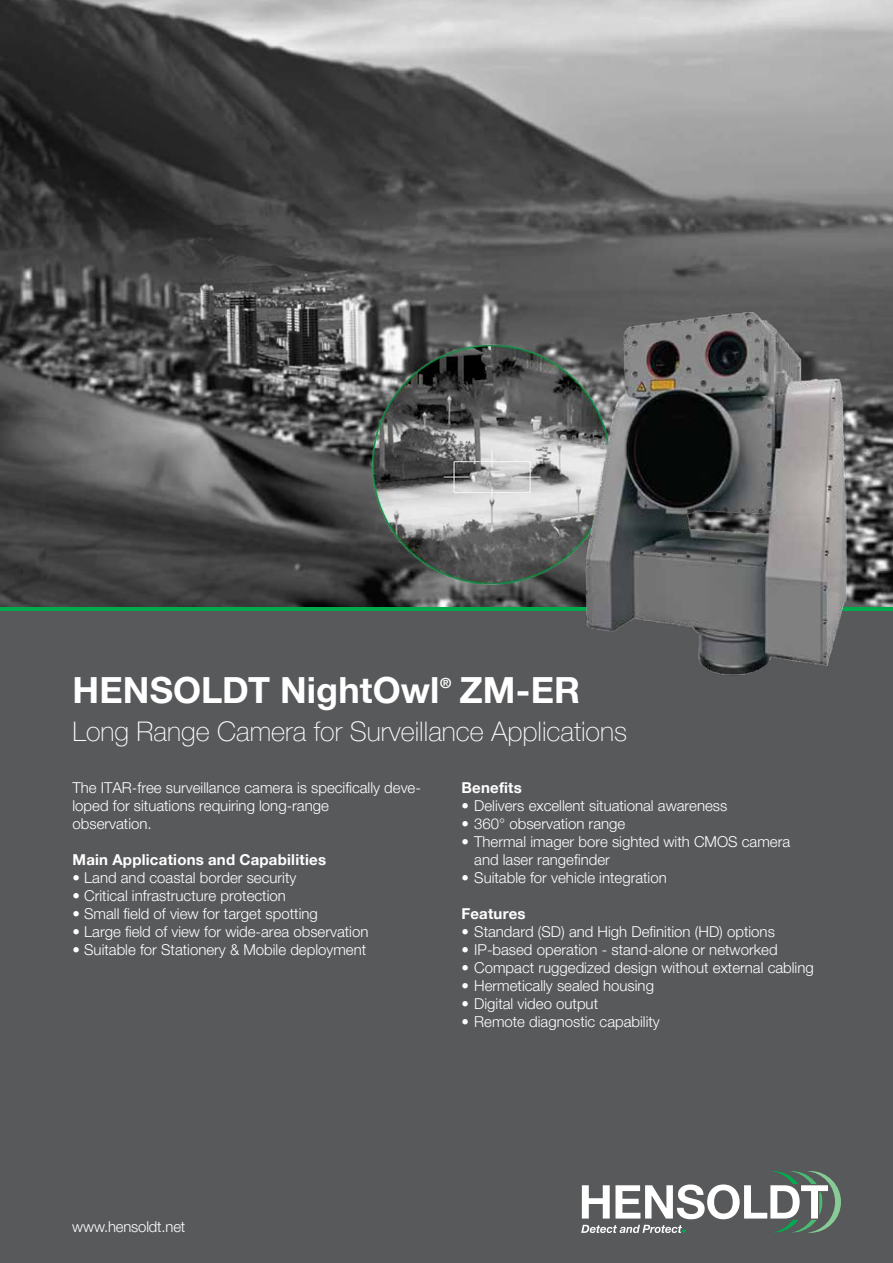
<style>
.page{position:relative;width:893px;height:1263px;background:#fff}
.page>*{position:absolute;margin:0;border:0;box-sizing:border-box;transform-origin:0 0}
.t1{font:700 36px "Helvetica Neue LT Pro";color:#fff}
.t2{font:100 27px "Helvetica Neue LT Pro";color:#fff}
.t3{font:300 15px/18px "Helvetica Neue LT Pro";color:#fff}
.t4{font:700 15px "Helvetica Neue LT Pro";letter-spacing:.015em;color:#fff}
.t5{font:700 13.95px "Helvetica Neue LT Pro";color:#fff}
</style>
<div class="page">
<img style="left:0;top:0;width:893px;height:607px">
<img style="left:327px;top:339px;width:253px;height:250px">
<div style="left:0;top:610px;width:893px;height:653px;background:#58595b"></div>
<svg style="left:581px;top:1171px;width:260px;height:61px"></svg>
<hr style="left:0;top:607px;width:893px;height:3px;background:#00ab4f">
<img style="left:580px;top:292px;width:300px;height:383px">
<h1 class="t1" style="left:73px;top:668px;width:368px">HENSOLDT NightOwl</h1>
<p class="t5" style="left:440px;top:674px;width:13px">®</p>
<h1 class="t1" style="left:459px;top:668px;width:122px">ZM-ER</h1>
<h2 class="t2" style="left:73px;top:716px;width:556px">Long Range Camera for Surveillance Applications</h2>
<p class="t3" style="left:72px;top:779px;width:350px">The ITAR-free surveillance camera is specifically deve&shy;loped for situations requiring long-range<br>observation.</p>
<p class="t4" style="left:72px;top:851px;width:255px">Main Applications and Capabilities</p>
<p class="t3" style="left:72px;top:869px;width:225px">• Land and coastal border security</p>
<p class="t3" style="left:72px;top:887px;width:215px">• Critical infrastructure protection</p>
<p class="t3" style="left:72px;top:905px;width:247px">• Small field of view for target spotting</p>
<p class="t3" style="left:72px;top:923px;width:297px">• Large field of view for wide-area observation</p>
<p class="t3" style="left:72px;top:941px;width:295px">• Suitable for Stationery &amp; Mobile deployment</p>
<p class="t4" style="left:461px;top:779px;width:62px">Benefits</p>
<p class="t3" style="left:461px;top:797px;width:267px">• Delivers excellent situational awareness</p>
<p class="t3" style="left:461px;top:815px;width:165px">• 360° observation range</p>
<p class="t3" style="left:474px;top:833px;width:317px;text-indent:-13px">• Thermal imager bore sighted with CMOS camera and laser rangefinder</p>
<p class="t3" style="left:461px;top:869px;width:207px">• Suitable for vehicle integration</p>
<p class="t4" style="left:461px;top:905px;width:66px">Features</p>
<p class="t3" style="left:461px;top:923px;width:315px">• Standard (SD) and High Definition (HD) options</p>
<p class="t3" style="left:461px;top:941px;width:318px">• IP-based operation - stand-alone or networked</p>
<p class="t3" style="left:461px;top:959px;width:354px">• Compact ruggedized design without external cabling</p>
<p class="t3" style="left:461px;top:977px;width:194px">• Hermetically sealed housing</p>
<p class="t3" style="left:461px;top:995px;width:138px">• Digital video output</p>
<p class="t3" style="left:461px;top:1013px;width:200px">• Remote diagnostic capability</p>
<p class="t3" style="left:72px;top:1217px;width:115px">www.hensoldt.net</p>
</div>
